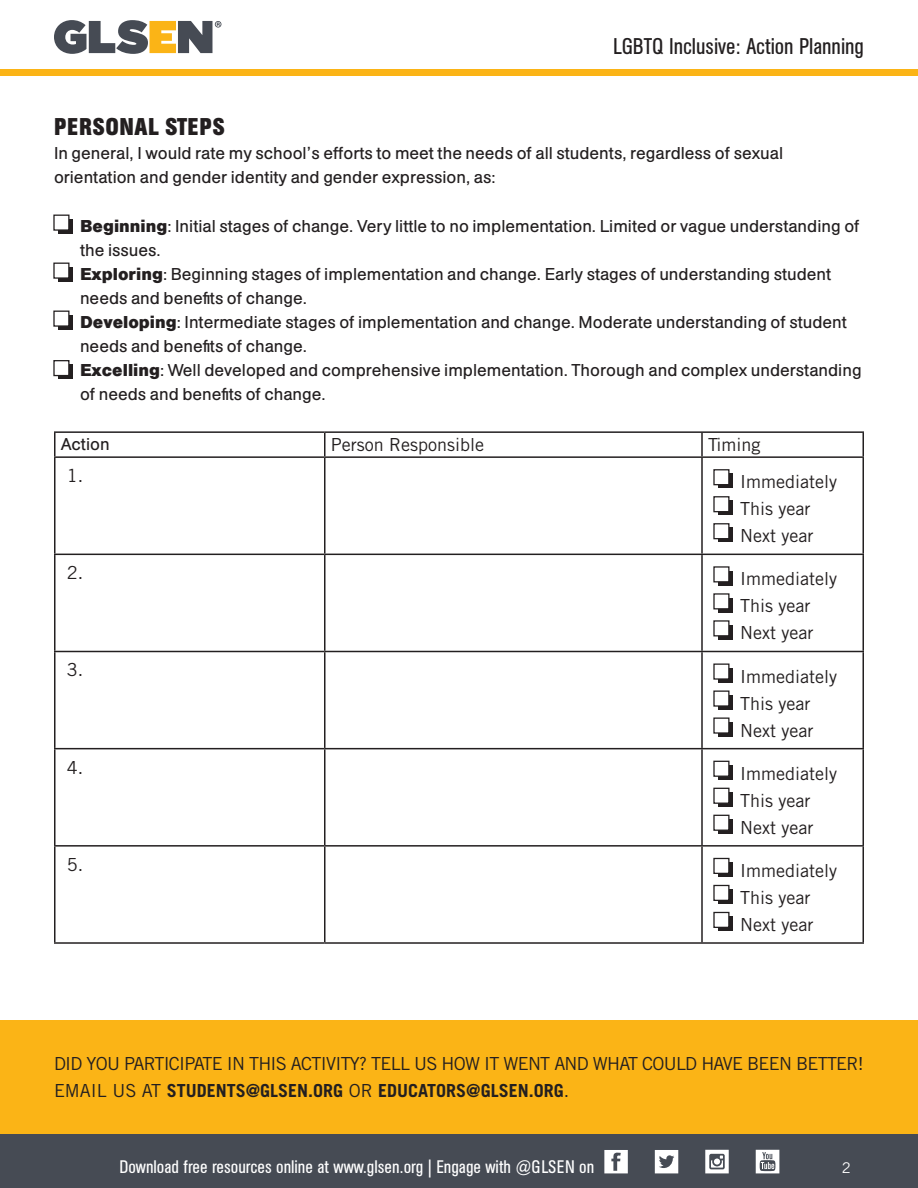
<style>
.page{position:relative;width:918px;height:1188px;background:#fff}
.page>*{position:absolute;margin:0;border:0;box-sizing:border-box;transform-origin:0 0}
.Subtitle{font:700 24px "AG Buch Condensed BQ";letter-spacing:.02em;color:#231f20}
.t1{font:22.5px "AG Buch Condensed BQ";color:#231f20}
.Subtitle-2{font:18px/24px "AG Buch Rgl";color:#231f20}
.t2{font:18px "Trade Gothic LT Std";color:#231f20}
.t3{font:18px/27px "Trade Gothic LT Std";letter-spacing:-.04em;color:#231f20}
.t4{font:18px "AG Buch Condensed BQ";color:#fff}
.t5{font:14.7px "Trade Gothic LT Std";color:#fff}
.s1{font-family:"AG Buch Bld"}
.s2{font-weight:700}
</style>
<div class="page">
<div style="left:0;top:70px;width:918px;height:6px;background:#fbb416"></div>
<div style="left:0;top:1134px;width:918px;height:54px;background:#464b54"></div>
<svg style="left:604px;top:1150px;width:24px;height:23px"></svg>
<svg style="left:655px;top:1150px;width:23px;height:23px"></svg>
<svg style="left:705px;top:1150px;width:24px;height:23px"></svg>
<svg style="left:756px;top:1150px;width:23px;height:23px"></svg>
<svg style="left:54px;top:20px;width:167px;height:34px"></svg>
<div style="left:0;top:1020px;width:918px;height:114px;background:#fbb416"></div>
<div style="left:58px;top:219px;width:15px;height:15px;background:#231f20"></div>
<div style="left:53px;top:215px;width:17px;height:16px;background:#fff;border:1px solid #231f20"></div>
<div style="left:58px;top:267px;width:15px;height:15px;background:#231f20"></div>
<div style="left:53px;top:263px;width:17px;height:16px;background:#fff;border:1px solid #231f20"></div>
<div style="left:58px;top:315px;width:15px;height:15px;background:#231f20"></div>
<div style="left:53px;top:311px;width:17px;height:16px;background:#fff;border:1px solid #231f20"></div>
<div style="left:58px;top:364px;width:15px;height:15px;background:#231f20"></div>
<div style="left:53px;top:360px;width:17px;height:16px;background:#fff;border:1px solid #231f20"></div>
<hr style="left:54px;top:431px;width:271px;height:2px;background:#231f20">
<hr style="left:54px;top:433px;width:2px;height:23px;background:#231f20">
<hr style="left:325px;top:431px;width:377px;height:2px;background:#231f20">
<hr style="left:324px;top:433px;width:2px;height:23px;background:#231f20">
<hr style="left:702px;top:431px;width:162px;height:2px;background:#231f20">
<hr style="left:701px;top:433px;width:2px;height:23px;background:#231f20">
<hr style="left:862px;top:433px;width:2px;height:23px;background:#231f20">
<hr style="left:54px;top:456px;width:271px;height:2px;background:#231f20">
<hr style="left:54px;top:458px;width:2px;height:96px;background:#231f20">
<hr style="left:325px;top:456px;width:377px;height:2px;background:#231f20">
<hr style="left:324px;top:458px;width:2px;height:96px;background:#231f20">
<hr style="left:702px;top:456px;width:162px;height:2px;background:#231f20">
<hr style="left:701px;top:458px;width:2px;height:96px;background:#231f20">
<hr style="left:862px;top:458px;width:2px;height:96px;background:#231f20">
<hr style="left:54px;top:554px;width:271px;height:1px;background:#231f20">
<hr style="left:54px;top:555px;width:2px;height:96px;background:#231f20">
<hr style="left:325px;top:554px;width:377px;height:1px;background:#231f20">
<hr style="left:324px;top:555px;width:2px;height:96px;background:#231f20">
<hr style="left:702px;top:554px;width:162px;height:1px;background:#231f20">
<hr style="left:701px;top:555px;width:2px;height:96px;background:#231f20">
<hr style="left:862px;top:555px;width:2px;height:96px;background:#231f20">
<hr style="left:54px;top:651px;width:271px;height:1px;background:#231f20">
<hr style="left:54px;top:652px;width:2px;height:96px;background:#231f20">
<hr style="left:325px;top:651px;width:377px;height:1px;background:#231f20">
<hr style="left:324px;top:652px;width:2px;height:96px;background:#231f20">
<hr style="left:702px;top:651px;width:162px;height:1px;background:#231f20">
<hr style="left:701px;top:652px;width:2px;height:96px;background:#231f20">
<hr style="left:862px;top:652px;width:2px;height:96px;background:#231f20">
<hr style="left:54px;top:748px;width:271px;height:1px;background:#231f20">
<hr style="left:54px;top:749px;width:2px;height:96px;background:#231f20">
<hr style="left:325px;top:748px;width:377px;height:1px;background:#231f20">
<hr style="left:324px;top:749px;width:2px;height:96px;background:#231f20">
<hr style="left:702px;top:748px;width:162px;height:1px;background:#231f20">
<hr style="left:701px;top:749px;width:2px;height:96px;background:#231f20">
<hr style="left:862px;top:749px;width:2px;height:96px;background:#231f20">
<hr style="left:54px;top:845px;width:271px;height:2px;background:#231f20">
<hr style="left:54px;top:847px;width:2px;height:95px;background:#231f20">
<hr style="left:325px;top:845px;width:377px;height:2px;background:#231f20">
<hr style="left:324px;top:847px;width:2px;height:95px;background:#231f20">
<hr style="left:702px;top:845px;width:162px;height:2px;background:#231f20">
<hr style="left:701px;top:847px;width:2px;height:95px;background:#231f20">
<hr style="left:862px;top:847px;width:2px;height:95px;background:#231f20">
<hr style="left:54px;top:942px;width:271px;height:2px;background:#231f20">
<hr style="left:325px;top:942px;width:377px;height:2px;background:#231f20">
<hr style="left:702px;top:942px;width:162px;height:2px;background:#231f20">
<div style="left:718px;top:473px;width:15px;height:15px;background:#231f20"></div>
<div style="left:713px;top:469px;width:17px;height:16px;background:#fff;border:1px solid #231f20"></div>
<div style="left:718px;top:500px;width:15px;height:15px;background:#231f20"></div>
<div style="left:713px;top:496px;width:17px;height:16px;background:#fff;border:1px solid #231f20"></div>
<div style="left:718px;top:527px;width:15px;height:15px;background:#231f20"></div>
<div style="left:713px;top:523px;width:17px;height:16px;background:#fff;border:1px solid #231f20"></div>
<div style="left:718px;top:571px;width:15px;height:14px;background:#231f20"></div>
<div style="left:713px;top:566px;width:17px;height:16px;background:#fff;border:1px solid #231f20"></div>
<div style="left:718px;top:598px;width:15px;height:14px;background:#231f20"></div>
<div style="left:713px;top:593px;width:17px;height:16px;background:#fff;border:1px solid #231f20"></div>
<div style="left:718px;top:625px;width:15px;height:14px;background:#231f20"></div>
<div style="left:713px;top:620px;width:17px;height:16px;background:#fff;border:1px solid #231f20"></div>
<div style="left:718px;top:668px;width:15px;height:15px;background:#231f20"></div>
<div style="left:713px;top:663px;width:17px;height:17px;background:#fff;border:1px solid #231f20"></div>
<div style="left:718px;top:695px;width:15px;height:15px;background:#231f20"></div>
<div style="left:713px;top:690px;width:17px;height:17px;background:#fff;border:1px solid #231f20"></div>
<div style="left:718px;top:722px;width:15px;height:15px;background:#231f20"></div>
<div style="left:713px;top:717px;width:17px;height:17px;background:#fff;border:1px solid #231f20"></div>
<div style="left:718px;top:765px;width:15px;height:15px;background:#231f20"></div>
<div style="left:713px;top:761px;width:17px;height:16px;background:#fff;border:1px solid #231f20"></div>
<div style="left:718px;top:792px;width:15px;height:15px;background:#231f20"></div>
<div style="left:713px;top:788px;width:17px;height:16px;background:#fff;border:1px solid #231f20"></div>
<div style="left:718px;top:819px;width:15px;height:15px;background:#231f20"></div>
<div style="left:713px;top:815px;width:17px;height:16px;background:#fff;border:1px solid #231f20"></div>
<div style="left:718px;top:862px;width:15px;height:15px;background:#231f20"></div>
<div style="left:713px;top:858px;width:17px;height:16px;background:#fff;border:1px solid #231f20"></div>
<div style="left:718px;top:889px;width:15px;height:15px;background:#231f20"></div>
<div style="left:713px;top:885px;width:17px;height:16px;background:#fff;border:1px solid #231f20"></div>
<div style="left:718px;top:916px;width:15px;height:15px;background:#231f20"></div>
<div style="left:713px;top:912px;width:17px;height:16px;background:#fff;border:1px solid #231f20"></div>
<p class="t1" style="left:613px;top:34px;width:252px">LGBTQ Inclusive: Action Planning</p>
<p class="Subtitle" style="left:54px;top:113px;width:173px">PERSONAL STEPS</p>
<p class="Subtitle-2" style="left:54px;top:143px;width:731px">In general, I would rate my school’s efforts to meet the needs of all students, regardless of sexual orientation and gender identity and gender expression, as:</p>
<p class="Subtitle-2" style="left:80px;top:216px;width:781px"><span class="s1">Beginning</span>: Initial stages of change. Very little to no implementation. Limited or vague understanding of the issues.</p>
<p class="Subtitle-2" style="left:80px;top:264px;width:753px"><span class="s1">Exploring</span>: Beginning stages of implementation and change. Early stages of understanding student needs and benefits of change.</p>
<p class="Subtitle-2" style="left:80px;top:312px;width:768px"><span class="s1">Developing</span>: Intermediate stages of implementation and change. Moderate understanding of student needs and benefits of change.</p>
<p class="Subtitle-2" style="left:80px;top:360px;width:783px"><span class="s1">Excelling</span>: Well developed and comprehensive implementation. Thorough and complex understanding of needs and benefits of change.</p>
<p class="Subtitle-2" style="left:61px;top:434px;width:50px">Action</p>
<p class="t2" style="left:331px;top:434px;width:155px">Person Responsible</p>
<p class="t2" style="left:708px;top:434px;width:54px">Timing</p>
<p class="t2" style="left:67px;top:465px;width:18px">1.</p>
<p class="t2" style="left:740px;top:471px;width:98px">Immediately</p>
<p class="t2" style="left:740px;top:498px;width:72px">This year</p>
<p class="t2" style="left:740px;top:525px;width:75px">Next year</p>
<p class="t2" style="left:67px;top:562px;width:18px">2.</p>
<p class="t2" style="left:740px;top:568px;width:98px">Immediately</p>
<p class="t2" style="left:740px;top:595px;width:72px">This year</p>
<p class="t2" style="left:740px;top:622px;width:75px">Next year</p>
<p class="t2" style="left:67px;top:659px;width:18px">3.</p>
<p class="t2" style="left:740px;top:665px;width:98px">Immediately</p>
<p class="t2" style="left:740px;top:692px;width:72px">This year</p>
<p class="t2" style="left:740px;top:719px;width:75px">Next year</p>
<p class="t2" style="left:67px;top:756px;width:18px">4.</p>
<p class="t2" style="left:740px;top:763px;width:98px">Immediately</p>
<p class="t2" style="left:740px;top:790px;width:72px">This year</p>
<p class="t2" style="left:740px;top:817px;width:75px">Next year</p>
<p class="t2" style="left:67px;top:854px;width:18px">5.</p>
<p class="t2" style="left:740px;top:860px;width:98px">Immediately</p>
<p class="t2" style="left:740px;top:887px;width:72px">This year</p>
<p class="t2" style="left:740px;top:914px;width:75px">Next year</p>
<p class="t3" style="left:54px;top:1050px;width:811px">DID YOU PARTICIPATE IN THIS ACTIVITY? TELL US HOW IT WENT AND WHAT COULD HAVE BEEN BETTER!<br>EMAIL US AT <span class="s2">STUDENTS@GLSEN.ORG</span> OR <span class="s2">EDUCATORS@GLSEN.ORG</span>.</p>
<p class="t4" style="left:119px;top:1157px;width:476px">Download free resources online at www.glsen.org | Engage with @GLSEN on</p>
<p class="t5" style="left:842px;top:1159px;width:11px">2</p>
</div>
